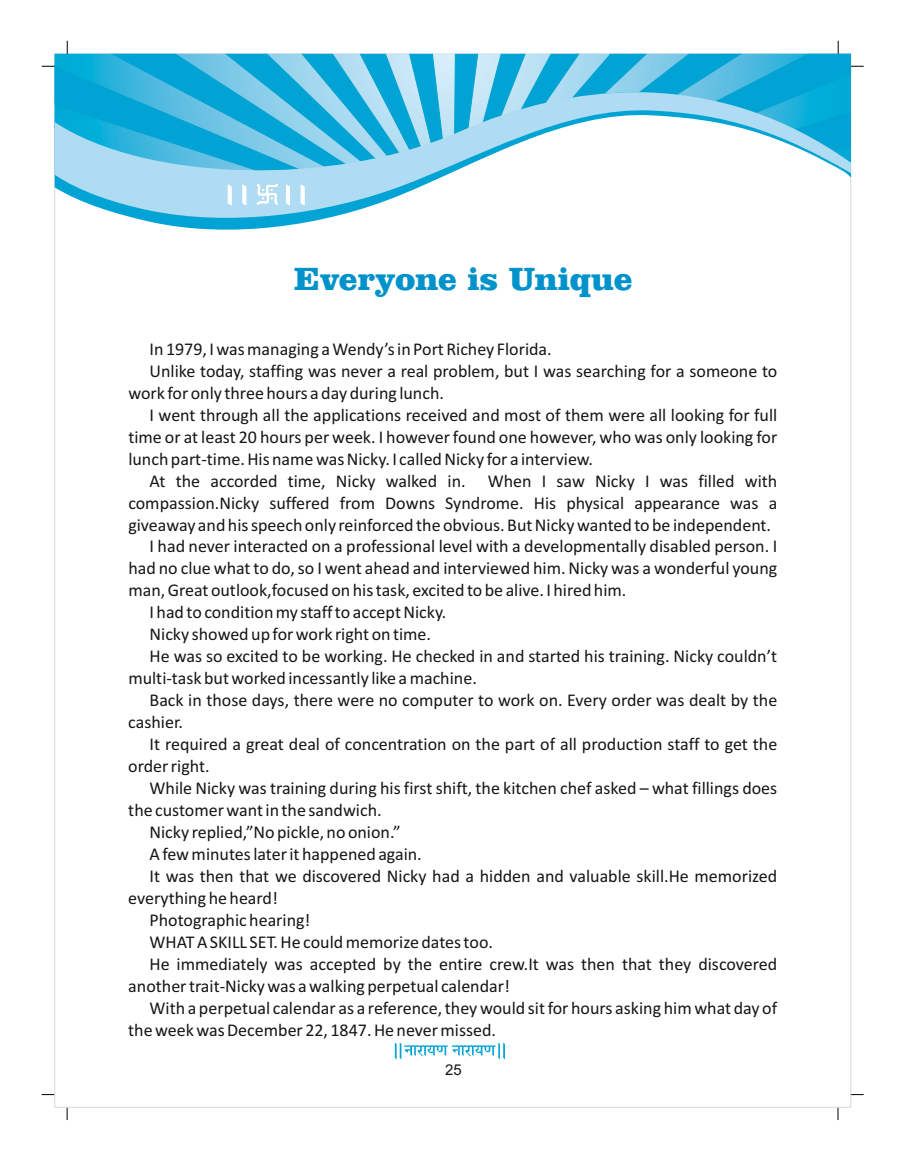
<style>
.page{position:relative;width:906px;height:1161px;background:#fff}
.page>*{position:absolute;margin:0;border:0;box-sizing:border-box;transform-origin:0 0}
.t1{font:900 33px "Clarendon BT";color:#0093cb}
.t2{font:18px "Calibri";color:#151616}
.t3{font:14.85px "Arial";color:#151616}
</style>
<div class="page">
<svg style="left:837px;top:1094px;width:26px;height:26px"></svg>
<svg style="left:42px;top:1094px;width:26px;height:26px"></svg>
<svg style="left:97px;top:207px;width:754px;height:20px"></svg>
<img style="left:254px;top:207px;width:27px;height:1px">
<svg style="left:42px;top:41px;width:821px;height:166px"></svg>
<svg style="left:395px;top:1042px;width:110px;height:17px"></svg>
<h1 class="t1" style="left:294px;top:265px;width:340px">Everyone is Unique</h1>
<p class="t2" style="left:150px;top:341px;width:404px">In 1979, I was managing a Wendy’s in Port Richey Florida.</p>
<p class="t2" style="left:150px;top:363px;width:629px">Unlike today, staffing was never a real problem, but I was searching for a someone to</p>
<p class="t2" style="left:128px;top:385px;width:317px">work for only three hours a day during lunch.</p>
<p class="t2" style="left:150px;top:407px;width:629px">I went through all the applications received and most of them were all looking for full</p>
<p class="t2" style="left:128px;top:429px;width:650px">time or at least 20 hours per week. I however found one however, who was only looking for</p>
<p class="t2" style="left:128px;top:451px;width:466px">lunch part-time. His name was Nicky. I called Nicky for a interview.</p>
<p class="t2" style="left:150px;top:473px;width:629px">At the accorded time, Nicky walked in. When I saw Nicky I was filled with</p>
<p class="t2" style="left:128px;top:495px;width:650px">compassion.Nicky suffered from Downs Syndrome. His physical appearance was a</p>
<p class="t2" style="left:128px;top:517px;width:644px">giveaway and his speech only reinforced the obvious. But Nicky wanted to be independent.</p>
<p class="t2" style="left:150px;top:539px;width:629px">I had never interacted on a professional level with a developmentally disabled person. I</p>
<p class="t2" style="left:128px;top:561px;width:650px">had no clue what to do, so I went ahead and interviewed him. Nicky was a wonderful young</p>
<p class="t2" style="left:128px;top:583px;width:499px">man, Great outlook,focused on his task, excited to be alive. I hired him.</p>
<p class="t2" style="left:150px;top:605px;width:298px">I had to condition my staff to accept Nicky.</p>
<p class="t2" style="left:150px;top:627px;width:283px">Nicky showed up for work right on time.</p>
<p class="t2" style="left:150px;top:649px;width:629px">He was so excited to be working. He checked in and started his training. Nicky couldn’t</p>
<p class="t2" style="left:128px;top:671px;width:350px">multi-task but worked incessantly like a machine.</p>
<p class="t2" style="left:150px;top:693px;width:629px">Back in those days, there were no computer to work on. Every order was dealt by the</p>
<p class="t2" style="left:128px;top:715px;width:56px">cashier.</p>
<p class="t2" style="left:150px;top:737px;width:629px">It required a great deal of concentration on the part of all production staff to get the</p>
<p class="t2" style="left:128px;top:759px;width:83px">order right.</p>
<p class="t2" style="left:149px;top:781px;width:629px">While Nicky was training during his first shift, the kitchen chef asked – what fillings does</p>
<p class="t2" style="left:128px;top:803px;width:255px">the customer want in the sandwich.</p>
<p class="t2" style="left:149px;top:825px;width:253px">Nicky replied,”No pickle, no onion.”</p>
<p class="t2" style="left:149px;top:846px;width:274px">A few minutes later it happened again.</p>
<p class="t2" style="left:149px;top:868px;width:629px">It was then that we discovered Nicky had a hidden and valuable skill.He memorized</p>
<p class="t2" style="left:128px;top:890px;width:151px">everything he heard!</p>
<p class="t2" style="left:149px;top:912px;width:162px">Photographic hearing!</p>
<p class="t2" style="left:149px;top:934px;width:345px">WHAT A SKILL SET. He could memorize dates too.</p>
<p class="t2" style="left:149px;top:956px;width:629px">He immediately was accepted by the entire crew.It was then that they discovered</p>
<p class="t2" style="left:128px;top:978px;width:383px">another trait-Nicky was a walking perpetual calendar!</p>
<p class="t2" style="left:149px;top:1000px;width:629px">With a perpetual calendar as a reference, they would sit for hours asking him what day of</p>
<p class="t2" style="left:128px;top:1022px;width:369px">the week was December 22, 1847. He never missed.</p>
<p class="t3" style="left:445px;top:1064px;width:18px">25</p>
</div>
